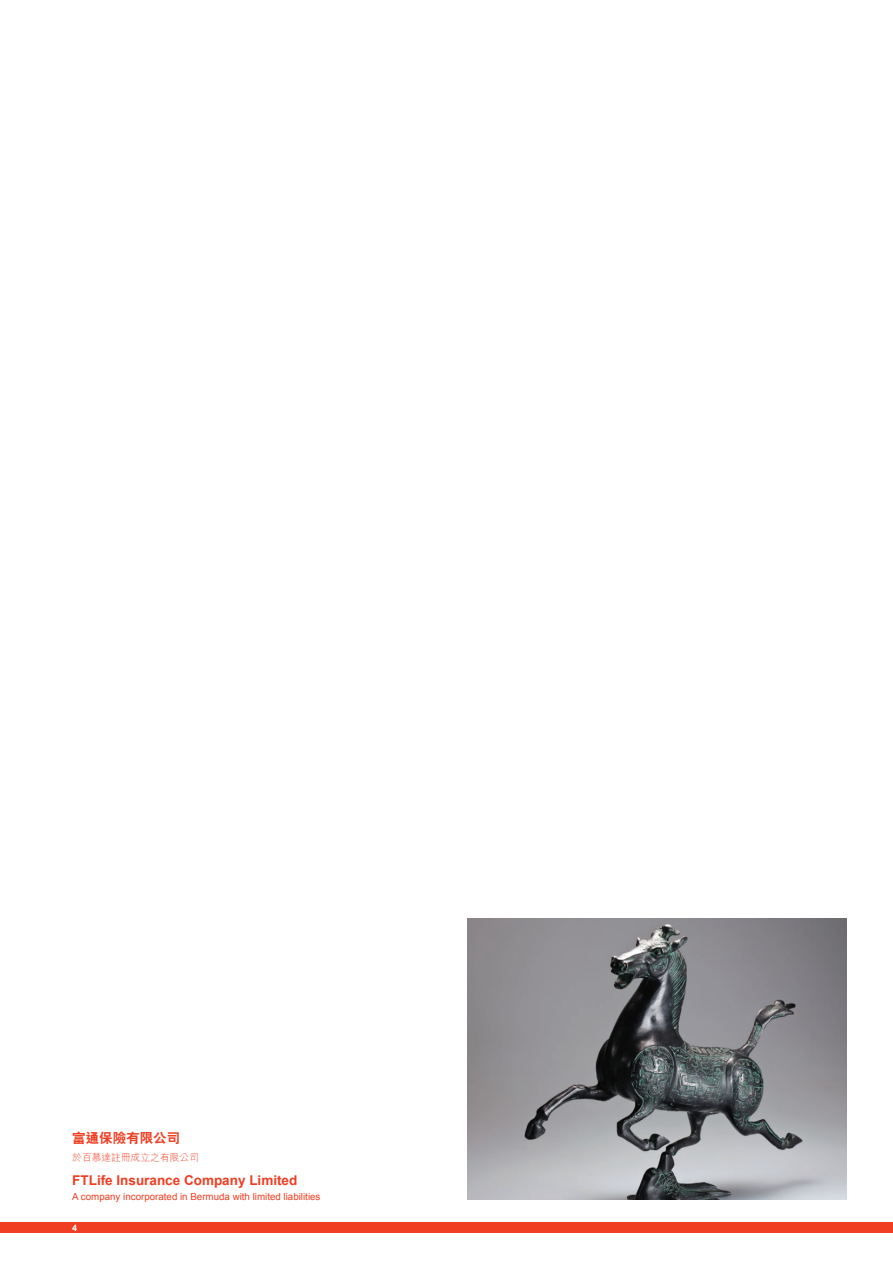
<style>
.page{position:relative;width:893px;height:1263px;background:#fff}
.page>*{position:absolute;margin:0;border:0;box-sizing:border-box;transform-origin:0 0}
.Eng_back_9pt_12_Bold{font:700 13.5px "Arial";color:#ef3e22}
.Chi_back_9pt_14_XBol{font:800 13.5px "C Hei 2 HK";color:#ef3e22}
.Eng_back_6_5pt_12_bl{font:9.75px "Arial";color:#ef3e22}
.Chi_back_6_5pt_14_bl{font:300 9.75px "M Hei HK";color:#ef3e22}
.Page_No-Arial_Bold_L{font:700 9px "Arial";color:#fff}
</style>
<div class="page">
<div style="left:0;top:1222px;width:893px;height:11px;background:#ef3e22"></div>
<img style="left:468px;top:918px;width:378px;height:281px">
<p class="Chi_back_9pt_14_XBol" style="left:72px;top:1131px;width:109px">富通保險有限公司</p>
<p class="Chi_back_6_5pt_14_bl" style="left:72px;top:1152px;width:128px">於百慕達註冊成立之有限公司</p>
<p class="Eng_back_9pt_12_Bold" style="left:72px;top:1171px;width:227px">FTLife Insurance Company Limited</p>
<p class="Eng_back_6_5pt_12_bl" style="left:72px;top:1190px;width:250px">A company incorporated in Bermuda with limited liabilities</p>
<p class="Page_No-Arial_Bold_L" style="left:72px;top:1222px;width:7px">4</p>
</div>
